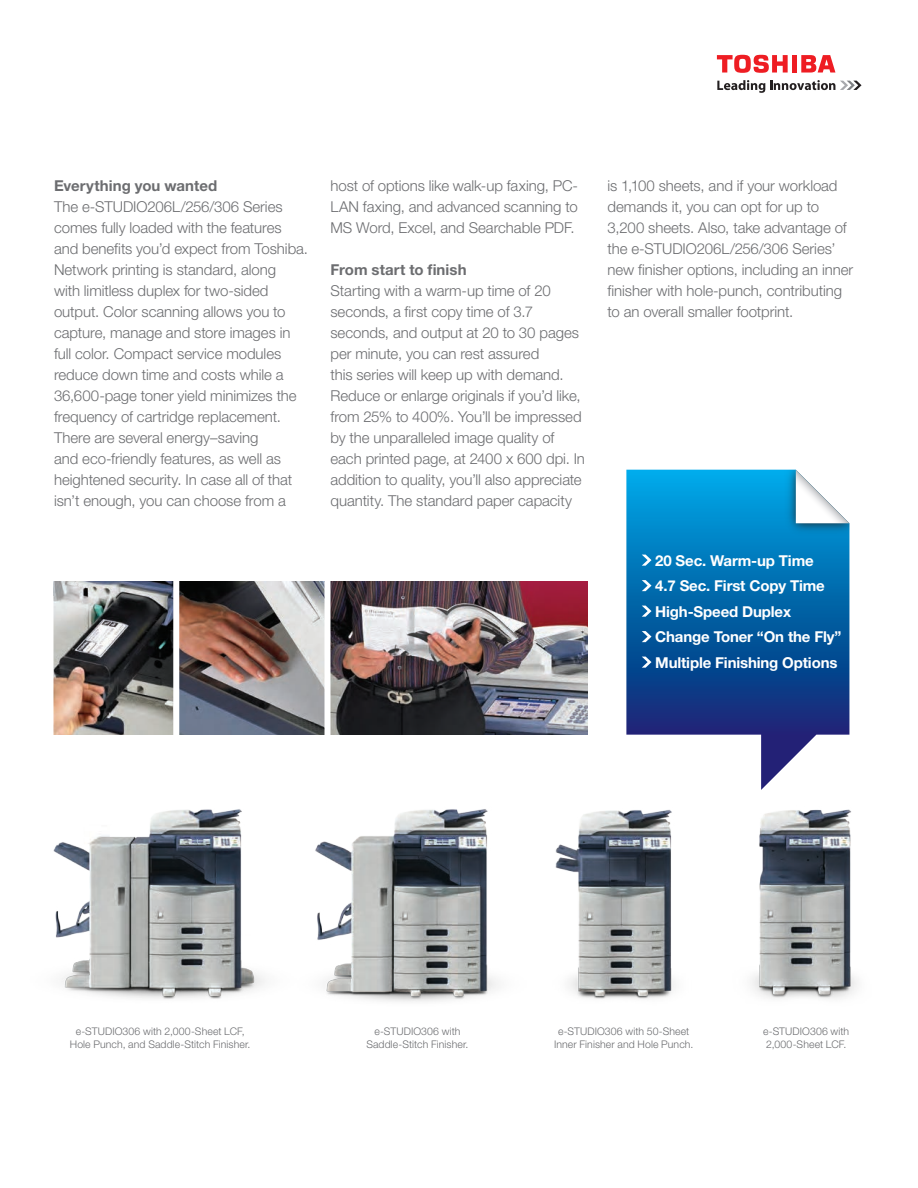
<style>
.page{position:relative;width:918px;height:1188px;background:#fff}
.page>*{position:absolute;margin:0;border:0;box-sizing:border-box;transform-origin:0 0}
.t1{font:300 15px/21px "Helvetica Neue LT Std";letter-spacing:-.005em;color:#6c6d70}
.t2{font:700 15px/25.5px "Helvetica Neue LT Std";letter-spacing:-.01em;color:#fff}
.t3{font:700 15px "Helvetica Neue LT Std";letter-spacing:.005em;color:#6c6d70}
.t4{font:300 10.5px/12.6px "Helvetica Neue LT Std";letter-spacing:.01em;color:#6c6d70;text-align:center}
</style>
<div class="page">
<svg style="left:626px;top:470px;width:223px;height:320px"></svg>
<img style="left:650px;top:470px;width:199px;height:200px">
<svg style="left:796px;top:470px;width:53px;height:53px"></svg>
<svg style="left:717px;top:80px;width:145px;height:13px"></svg>
<div style="left:792px;top:55px;width:5px;height:18px;background:#ee1d23"></div>
<svg style="left:801px;top:55px;width:34px;height:18px"></svg>
<svg style="left:717px;top:55px;width:71px;height:18px"></svg>
<img style="left:555px;top:809px;width:120px;height:190px">
<img style="left:752px;top:809px;width:105px;height:190px">
<img style="left:53px;top:582px;width:534px;height:153px">
<div style="left:173px;top:565px;width:6px;height:192px;background:#fff"></div>
<div style="left:324px;top:565px;width:6px;height:192px;background:#fff"></div>
<svg style="left:642px;top:555px;width:10px;height:11px"></svg>
<svg style="left:642px;top:580px;width:10px;height:11px"></svg>
<svg style="left:642px;top:606px;width:10px;height:11px"></svg>
<svg style="left:642px;top:631px;width:10px;height:11px"></svg>
<svg style="left:642px;top:657px;width:10px;height:11px"></svg>
<img style="left:53px;top:809px;width:212px;height:190px">
<img style="left:315px;top:809px;width:183px;height:193px">
<p class="t3" style="left:54px;top:176px;width:165px">Everything you wanted</p>
<p class="t1" style="left:54px;top:195px;width:255px">The e-STUDIO206L/256/306 Series comes fully loaded with the features and benefits you’d expect from Toshiba.<br>Network printing is standard, along<br>with limitless duplex for two-sided output. Color scanning allows you to capture, manage and store images in full color. Compact service modules reduce down time and costs while a 36,600-page toner yield minimizes the frequency of cartridge replacement.<br>There are several energy–saving<br>and eco-friendly features, as well as heightened security. In case all of that isn’t enough, you can choose from a</p>
<p class="t1" style="left:330px;top:174px;width:249px;text-align:justify">host of options like walk-up faxing, PC-LAN faxing, and advanced scanning to MS Word, Excel, and Searchable PDF.</p>
<p class="t3" style="left:330px;top:260px;width:138px">From start to finish</p>
<p class="t1" style="left:330px;top:279px;width:256px">Starting with a warm-up time of 20 seconds, a first copy time of 3.7 seconds, and output at 20 to 30 pages per minute, you can rest assured<br>this series will keep up with demand.<br>Reduce or enlarge originals if you’d like, from 25% to 400%. You’ll be impressed by the unparalleled image quality of each printed page, at 2400 x 600 dpi. In addition to quality, you’ll also appreciate quantity. The standard paper capacity</p>
<p class="t1" style="left:608px;top:174px;width:247px">is 1,100 sheets, and if your workload demands it, you can opt for up to 3,200 sheets. Also, take advantage of the e-STUDIO206L/256/306 Series’ new finisher options, including an inner finisher with hole-punch, contributing to an overall smaller footprint.</p>
<p class="t2" style="left:655px;top:547px;width:188px">20 Sec. Warm-up Time<br>4.7 Sec. First Copy Time<br>High-Speed Duplex<br>Change Toner “On the Fly”<br>Multiple Finishing Options</p>
<p class="t4" style="left:70px;top:1025px;width:182px">e-STUDIO306 with 2,000-Sheet LCF,<br>Hole Punch, and Saddle-Stitch Finisher.</p>
<p class="t4" style="left:366px;top:1025px;width:104px">e-STUDIO306 with<br>Saddle-Stitch Finisher.</p>
<p class="t4" style="left:554px;top:1025px;width:141px">e-STUDIO306 with 50-Sheet<br>Inner Finisher and Hole Punch.</p>
<p class="t4" style="left:763px;top:1025px;width:88px;text-align:left">e-STUDIO306 with<br>2,000-Sheet LCF.</p>
</div>
